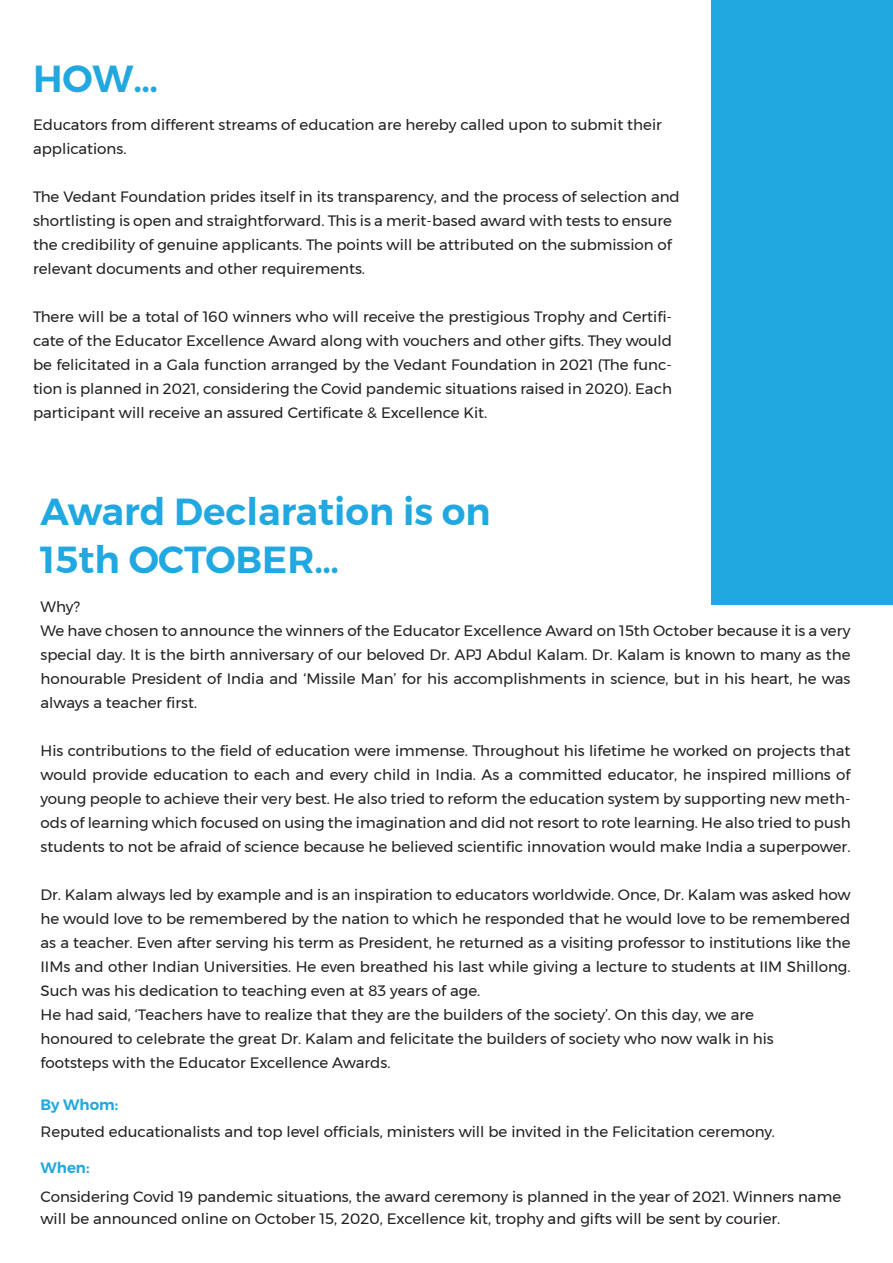
<style>
.page{position:relative;width:893px;height:1263px;background:#fff}
.page>*{position:absolute;margin:0;border:0;box-sizing:border-box;transform-origin:0 0}
.t1{font:600 37.5px/48px "Montserrat";color:#21a8e0}
.t2{font:15px/24px "Montserrat";color:#231f20}
.t3{font:600 15px "Montserrat";color:#21a8e0}
</style>
<div class="page">
<div style="left:711px;top:0;width:182px;height:605px;background:#21a8e0"></div>
<h1 class="t1" style="left:33px;top:54px;width:126px">HOW…</h1>
<p class="t2" style="left:33px;top:113px;width:630px">Educators from different streams of education are hereby called upon to submit their applications.</p>
<p class="t2" style="left:33px;top:185px;width:648px">The Vedant Foundation prides itself in its transparency, and the process of selection and shortlisting is open and straightforward. This is a merit-based award with tests to ensure the credibility of genuine applicants. The points will be attributed on the submission of relevant documents and other requirements.</p>
<p class="t2" style="left:33px;top:305px;width:641px;text-align:justify">There will be a total of 160 winners who will receive the prestigious Trophy and Certifi&shy;cate of the Educator Excellence Award along with vouchers and other gifts. They would be felicitated in a Gala function arranged by the Vedant Foundation in 2021 (The func&shy;tion is planned in 2021, considering the Covid pandemic situations raised in 2020). Each participant will receive an assured Certificate &amp; Excellence Kit.</p>
<h1 class="t1" style="left:41px;top:488px;width:452px">Award Declaration is on<br>15th OCTOBER…</h1>
<p class="t2" style="left:40px;top:594px;width:812px">Why?<br>We have chosen to announce the winners of the Educator Excellence Award on 15th October because it is a very special day. It is the birth anniversary of our beloved Dr. APJ Abdul Kalam. Dr. Kalam is known to many as the honourable President of India and ‘Missile Man’ for his accomplishments in science, but in his heart, he was always a teacher first.</p>
<p class="t2" style="left:40px;top:738px;width:812px;text-align:justify">His contributions to the field of education were immense. Throughout his lifetime he worked on projects that would provide education to each and every child in India. As a committed educator, he inspired millions of young people to achieve their very best. He also tried to reform the education system by supporting new meth&shy;ods of learning which focused on using the imagination and did not resort to rote learning. He also tried to push students to not be afraid of science because he believed scientific innovation would make India a superpower.</p>
<p class="t2" style="left:40px;top:882px;width:812px">Dr. Kalam always led by example and is an inspiration to educators worldwide. Once, Dr. Kalam was asked how he would love to be remembered by the nation to which he responded that he would love to be remembered as a teacher. Even after serving his term as President, he returned as a visiting professor to institutions like the IIMs and other Indian Universities. He even breathed his last while giving a lecture to students at IIM Shillong.<br>Such was his dedication to teaching even at 83 years of age.<br>He had said, ‘Teachers have to realize that they are the builders of the society’. On this day, we are<br>honoured to celebrate the great Dr. Kalam and felicitate the builders of society who now walk in his<br>footsteps with the Educator Excellence Awards.</p>
<p class="t3" style="left:41px;top:1093px;width:79px">By Whom:</p>
<p class="t2" style="left:41px;top:1120px;width:736px">Reputed educationalists and top level officials, ministers will be invited in the Felicitation ceremony.</p>
<p class="t3" style="left:41px;top:1156px;width:51px">When:</p>
<p class="t2" style="left:41px;top:1185px;width:802px;line-height:22.5px">Considering Covid 19 pandemic situations, the award ceremony is planned in the year of 2021. Winners name will be announced online on October 15, 2020, Excellence kit, trophy and gifts will be sent by courier.</p>
</div>
